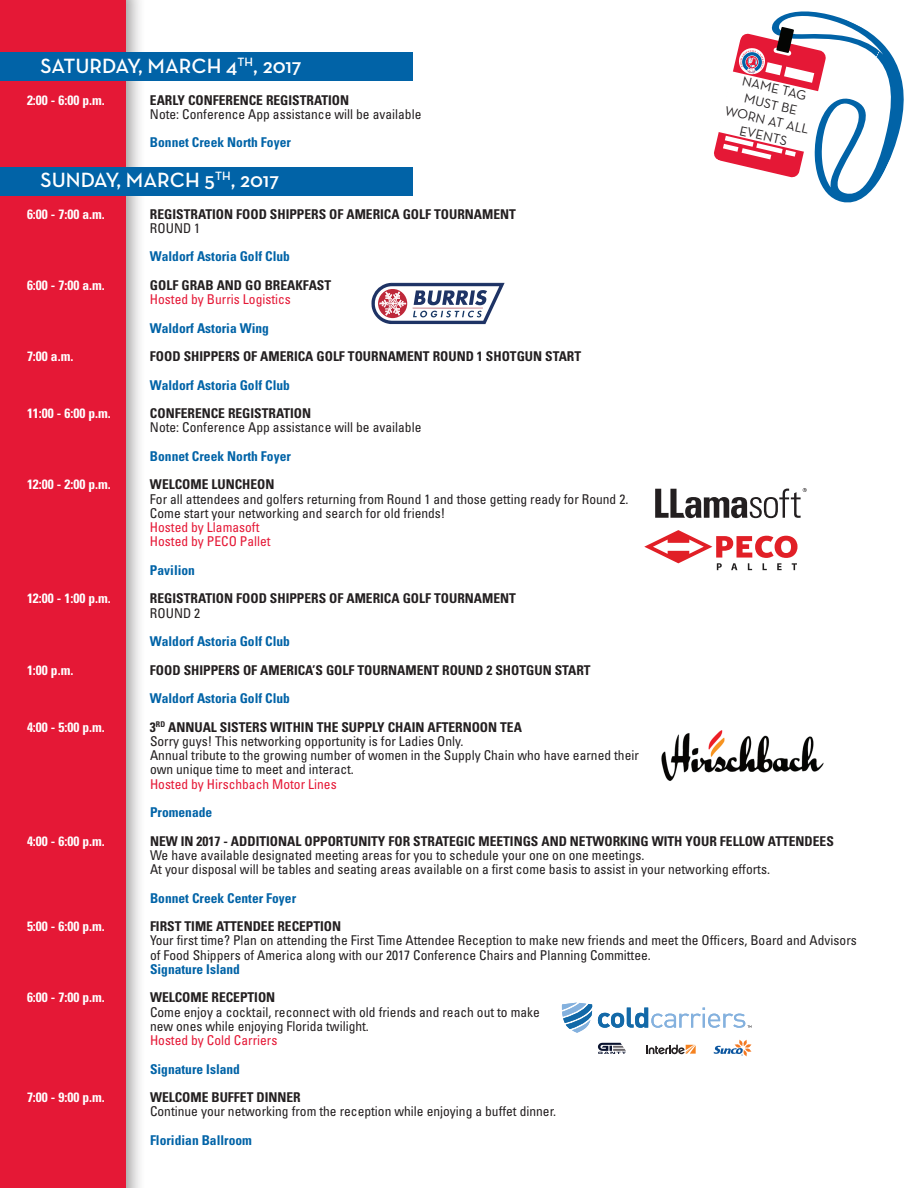
<style>
.page{position:relative;width:918px;height:1188px;background:#fff}
.page>*{position:absolute;margin:0;border:0;box-sizing:border-box;transform-origin:0 0}
.t1{font:600 21px "Neutra Text";color:#fff}
.t2{font:condensed 13.5px/14.2px "Univers";color:#231f20}
.t3{font:700 condensed 13.5px "Univers";color:#231f20}
.t4{font:700 condensed 13.5px "Univers";color:#0163a7}
.t5{font:700 condensed 13.5px "Univers";color:#fff}
.t6{font:condensed 13.5px/14.2px "Univers";color:#e51836}
.t7{font:13.5px/16.2px "Neutra Text";color:#231f20;text-align:center}
.t8{font:600 10.5px/12.5px "Neutra Text";color:#040503;text-align:center}
.s1{font-weight:700}
</style>
<div class="page">
<div style="left:0;top:0;width:147px;height:1188px;background:#231f20;opacity:.45"></div>
<div style="left:0;top:0;width:126px;height:1188px;background:#e51836"></div>
<div style="left:0;top:167px;width:413px;height:28px;background:#0163a7"></div>
<div style="left:0;top:53px;width:413px;height:28px;background:#0163a7"></div>
<svg style="left:372px;top:283px;width:133px;height:41px"></svg>
<svg style="left:644px;top:530px;width:154px;height:40px"></svg>
<img style="left:661px;top:730px;width:163px;height:51px">
<svg style="left:655px;top:488px;width:152px;height:30px"></svg>
<svg style="left:714px;top:1040px;width:37px;height:16px"></svg>
<svg style="left:598px;top:1043px;width:28px;height:11px"></svg>
<svg style="left:646px;top:1045px;width:50px;height:9px"></svg>
<svg style="left:598px;top:1008px;width:153px;height:20px"></svg>
<svg style="left:562px;top:1003px;width:30px;height:30px"></svg>
<svg style="left:714px;top:11px;width:190px;height:192px"></svg>
<h1 class="t1" style="left:40px;top:53px;width:263px">SATURDAY, MARCH 4<sup>TH</sup>, 2017</h1>
<p class="t5" style="left:27px;top:91px;width:79px">2:00 - 6:00 p.m.</p>
<p class="t3" style="left:150px;top:91px;width:201px">EARLY CONFERENCE REGISTRATION</p>
<p class="t2" style="left:150px;top:107px;width:273px">Note: Conference App assistance will be available</p>
<p class="t4" style="left:150px;top:134px;width:142px">Bonnet Creek North Foyer</p>
<h1 class="t1" style="left:40px;top:167px;width:240px">SUNDAY, MARCH 5<sup>TH</sup>, 2017</h1>
<p class="t7" style="left:734px;top:70px;width:87px;rotate:13deg">NAME TAG<br>MUST BE<br>WORN AT ALL<br>EVENTS</p>
<p class="t8" style="left:737px;top:78px;width:78px;rotate:13deg">NAME TAG<br>MUST BE WORN<br>AT ALL EVENTS</p>
<p class="t5" style="left:27px;top:205px;width:79px">6:00 - 7:00 a.m.</p>
<p class="t3" style="left:150px;top:205px;width:367px">REGISTRATION FOOD SHIPPERS OF AMERICA GOLF TOURNAMENT</p>
<p class="t2" style="left:150px;top:221px;width:52px">ROUND 1</p>
<p class="t4" style="left:150px;top:248px;width:142px">Waldorf Astoria Golf Club</p>
<p class="t5" style="left:27px;top:277px;width:79px">6:00 - 7:00 a.m.</p>
<p class="t3" style="left:150px;top:277px;width:183px">GOLF GRAB AND GO BREAKFAST</p>
<p class="t6" style="left:150px;top:292px;width:142px">Hosted by Burris Logistics</p>
<p class="t4" style="left:150px;top:319px;width:121px">Waldorf Astoria Wing</p>
<p class="t5" style="left:27px;top:348px;width:48px">7:00 a.m.</p>
<p class="t3" style="left:150px;top:348px;width:433px">FOOD SHIPPERS OF AMERICA GOLF TOURNAMENT ROUND 1 SHOTGUN START</p>
<p class="t4" style="left:150px;top:376px;width:142px">Waldorf Astoria Golf Club</p>
<p class="t5" style="left:27px;top:405px;width:85px">11:00 - 6:00 p.m.</p>
<p class="t3" style="left:150px;top:405px;width:163px">CONFERENCE REGISTRATION</p>
<p class="t2" style="left:150px;top:420px;width:273px">Note: Conference App assistance will be available</p>
<p class="t4" style="left:150px;top:448px;width:142px">Bonnet Creek North Foyer</p>
<p class="t5" style="left:27px;top:476px;width:85px">12:00 - 2:00 p.m.</p>
<p class="t3" style="left:150px;top:476px;width:126px">WELCOME LUNCHEON</p>
<p class="t2" style="left:150px;top:491px;width:480px">For all attendees and golfers returning from Round 1 and those getting ready for Round 2.<br>Come start your networking and search for old friends!</p>
<p class="t6" style="left:150px;top:520px;width:122px">Hosted by Llamasoft<br>Hosted by PECO Pallet</p>
<p class="t4" style="left:150px;top:562px;width:47px">Pavilion</p>
<p class="t5" style="left:27px;top:590px;width:85px">12:00 - 1:00 p.m.</p>
<p class="t3" style="left:150px;top:590px;width:367px">REGISTRATION FOOD SHIPPERS OF AMERICA GOLF TOURNAMENT</p>
<p class="t2" style="left:150px;top:606px;width:52px">ROUND 2</p>
<p class="t4" style="left:150px;top:633px;width:142px">Waldorf Astoria Golf Club</p>
<p class="t5" style="left:27px;top:662px;width:48px">1:00 p.m.</p>
<p class="t3" style="left:150px;top:662px;width:442px">FOOD SHIPPERS OF AMERICA’S GOLF TOURNAMENT ROUND 2 SHOTGUN START</p>
<p class="t4" style="left:150px;top:690px;width:142px">Waldorf Astoria Golf Club</p>
<p class="t5" style="left:27px;top:719px;width:79px">4:00 - 5:00 p.m.</p>
<p class="t2" style="left:150px;top:719px;width:490px"><span class="s1">3</span><sup>RD</sup> <span class="s1">ANNUAL SISTERS WITHIN THE SUPPLY CHAIN AFTERNOON TEA<br></span>Sorry guys! This networking opportunity is for Ladies Only.<br>Annual tribute to the growing number of women in the Supply Chain who have earned their own unique time to meet and interact.</p>
<p class="t6" style="left:150px;top:776px;width:188px">Hosted by Hirschbach Motor Lines</p>
<p class="t4" style="left:150px;top:804px;width:64px">Promenade</p>
<p class="t5" style="left:27px;top:832px;width:79px">4:00 - 6:00 p.m.</p>
<p class="t3" style="left:150px;top:832px;width:685px">NEW IN 2017 - ADDITIONAL OPPORTUNITY FOR STRATEGIC MEETINGS AND NETWORKING WITH YOUR FELLOW ATTENDEES</p>
<p class="t2" style="left:150px;top:848px;width:622px">We have available designated meeting areas for you to schedule your one on one meetings.<br>At your disposal will be tables and seating areas available on a first come basis to assist in your networking efforts.</p>
<p class="t4" style="left:150px;top:889px;width:148px">Bonnet Creek Center Foyer</p>
<p class="t5" style="left:27px;top:918px;width:79px">5:00 - 6:00 p.m.</p>
<p class="t3" style="left:150px;top:918px;width:193px">FIRST TIME ATTENDEE RECEPTION</p>
<p class="t2" style="left:150px;top:933px;width:708px">Your first time? Plan on attending the First Time Attendee Reception to make new friends and meet the Officers, Board and Advisors of Food Shippers of America along with our 2017 Conference Chairs and Planning Committee.</p>
<p class="t4" style="left:150px;top:961px;width:92px">Signature Island</p>
<p class="t5" style="left:27px;top:989px;width:79px">6:00 - 7:00 p.m.</p>
<p class="t3" style="left:150px;top:989px;width:127px">WELCOME RECEPTION</p>
<p class="t2" style="left:150px;top:1004px;width:391px">Come enjoy a cocktail, reconnect with old friends and reach out to make new ones while enjoying Florida twilight.</p>
<p class="t6" style="left:150px;top:1033px;width:129px">Hosted by Cold Carriers</p>
<p class="t4" style="left:150px;top:1061px;width:92px">Signature Island</p>
<p class="t5" style="left:27px;top:1089px;width:79px">7:00 - 9:00 p.m.</p>
<p class="t3" style="left:150px;top:1089px;width:152px">WELCOME BUFFET DINNER</p>
<p class="t2" style="left:150px;top:1104px;width:408px">Continue your networking from the reception while enjoying a buffet dinner.</p>
<p class="t4" style="left:150px;top:1132px;width:103px">Floridian Ballroom</p>
</div>
